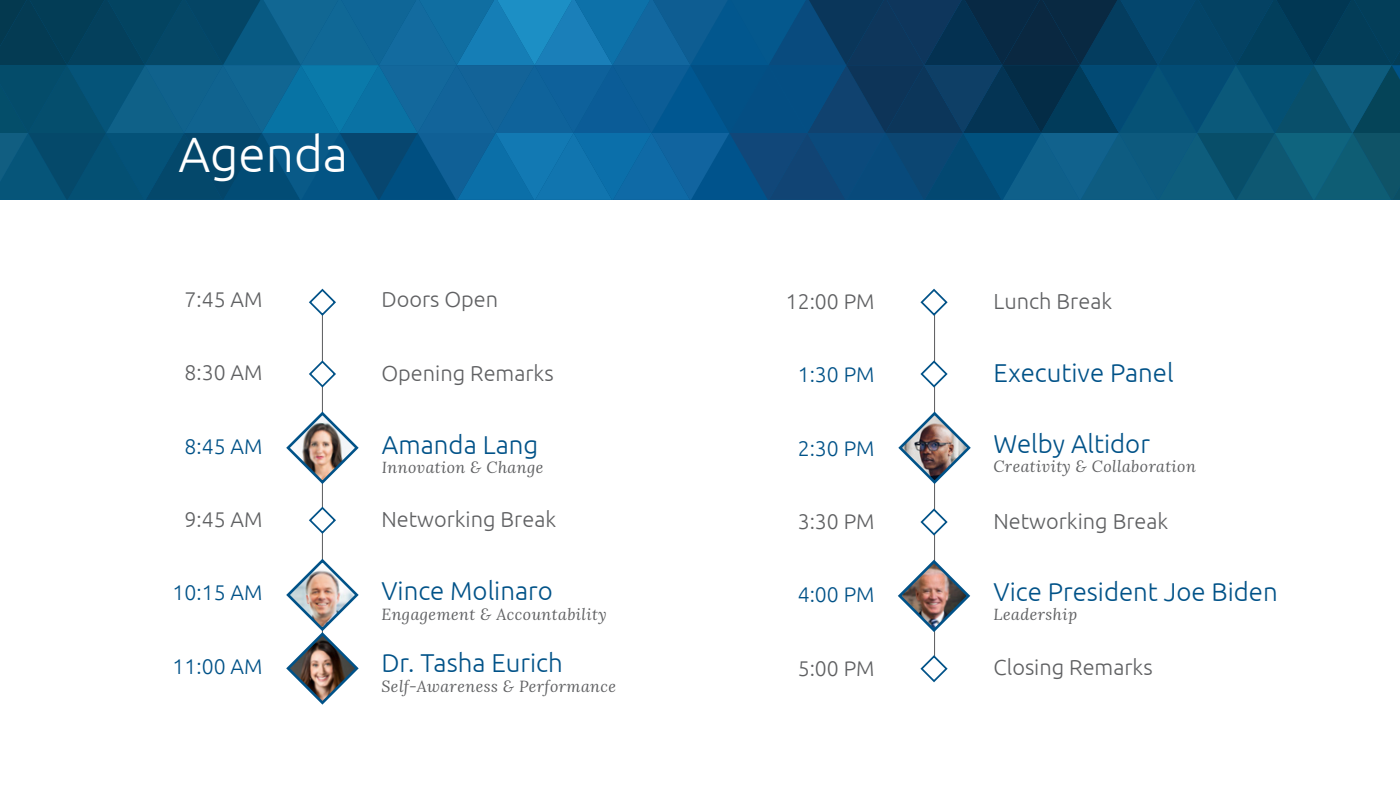
<style>
.page{position:relative;width:1400px;height:788px;background:#fff}
.page>*{position:absolute;margin:0;border:0;box-sizing:border-box;transform-origin:0 0}
.t1{font:300 49.61px "Ubuntu";color:#fff}
.t2{font:300 25.81px "Ubuntu";color:#005288}
.t3{font:300 21.79px "Ubuntu";color:#5f6062}
.t4{font:300 21.26px "Ubuntu";color:#005288}
.t5{font:300 21.26px "Ubuntu";color:#5f6062}
.t6{font:italic 15.92px "Lora";letter-spacing:.03em;color:#5f6062}
</style>
<div class="page">
<svg style="left:0;top:0;width:1400px;height:200px;background:#09537c"></svg>
<hr style="left:322px;top:302px;width:1px;height:371px;background:#5f6062">
<hr style="left:934px;top:301px;width:1px;height:358px;background:#5f6062">
<svg style="left:309px;top:288px;width:27px;height:29px"></svg>
<svg style="left:309px;top:359px;width:27px;height:30px"></svg>
<svg style="left:309px;top:505px;width:27px;height:30px"></svg>
<img style="left:286px;top:557px;width:73px;height:148px">
<svg style="left:920px;top:288px;width:28px;height:29px"></svg>
<svg style="left:920px;top:359px;width:28px;height:30px"></svg>
<svg style="left:286px;top:409px;width:73px;height:77px"></svg>
<img style="left:898px;top:557px;width:73px;height:77px">
<svg style="left:920px;top:507px;width:28px;height:30px"></svg>
<svg style="left:920px;top:653px;width:28px;height:30px"></svg>
<img style="left:898px;top:409px;width:73px;height:77px">
<h1 class="t1" style="left:178px;top:125px;width:171px">Agenda</h1>
<h3 class="t5" style="left:185px;top:287px;width:79px">7:45 AM</h3>
<h3 class="t3" style="left:381px;top:286px;width:118px">Doors Open</h3>
<h3 class="t5" style="left:185px;top:360px;width:79px">8:30 AM</h3>
<h3 class="t3" style="left:381px;top:359px;width:174px">Opening Remarks</h3>
<h3 class="t5" style="left:786px;top:288px;width:90px">12:00 PM</h3>
<h3 class="t3" style="left:994px;top:288px;width:120px">Lunch Break</h3>
<h3 class="t4" style="left:798px;top:362px;width:78px">1:30 PM</h3>
<h2 class="t2" style="left:994px;top:357px;width:182px">Executive Panel</h2>
<h3 class="t4" style="left:185px;top:433px;width:79px">8:45 AM</h3>
<h2 class="t2" style="left:382px;top:429px;width:158px">Amanda Lang</h2>
<h3 class="t4" style="left:798px;top:435px;width:78px">2:30 PM</h3>
<p class="t6" style="left:382px;top:457px;width:163px">Innovation &amp; Change</p>
<h2 class="t2" style="left:994px;top:428px;width:158px">Welby Altidor</h2>
<p class="t6" style="left:994px;top:455px;width:204px">Creativity &amp; Collaboration</p>
<h3 class="t5" style="left:185px;top:507px;width:79px">9:45 AM</h3>
<h3 class="t3" style="left:381px;top:506px;width:176px">Networking Break</h3>
<h3 class="t5" style="left:798px;top:508px;width:78px">3:30 PM</h3>
<h3 class="t3" style="left:994px;top:507px;width:176px">Networking Break</h3>
<h3 class="t4" style="left:173px;top:580px;width:91px">10:15 AM</h3>
<h2 class="t2" style="left:381px;top:575px;width:173px">Vince Molinaro</h2>
<p class="t6" style="left:381px;top:603px;width:227px">Engagement &amp; Accountability</p>
<h3 class="t4" style="left:798px;top:581px;width:78px">4:00 PM</h3>
<h2 class="t2" style="left:994px;top:576px;width:286px">Vice President Joe Biden</h2>
<p class="t6" style="left:994px;top:604px;width:85px">Leadership</p>
<h3 class="t4" style="left:173px;top:653px;width:91px">11:00 AM</h3>
<h2 class="t2" style="left:381px;top:647px;width:183px">Dr. Tasha Eurich</h2>
<p class="t6" style="left:381px;top:675px;width:236px">Self-Awareness &amp; Performance</p>
<h3 class="t5" style="left:798px;top:655px;width:78px">5:00 PM</h3>
<h3 class="t3" style="left:994px;top:654px;width:161px">Closing Remarks</h3>
</div>
